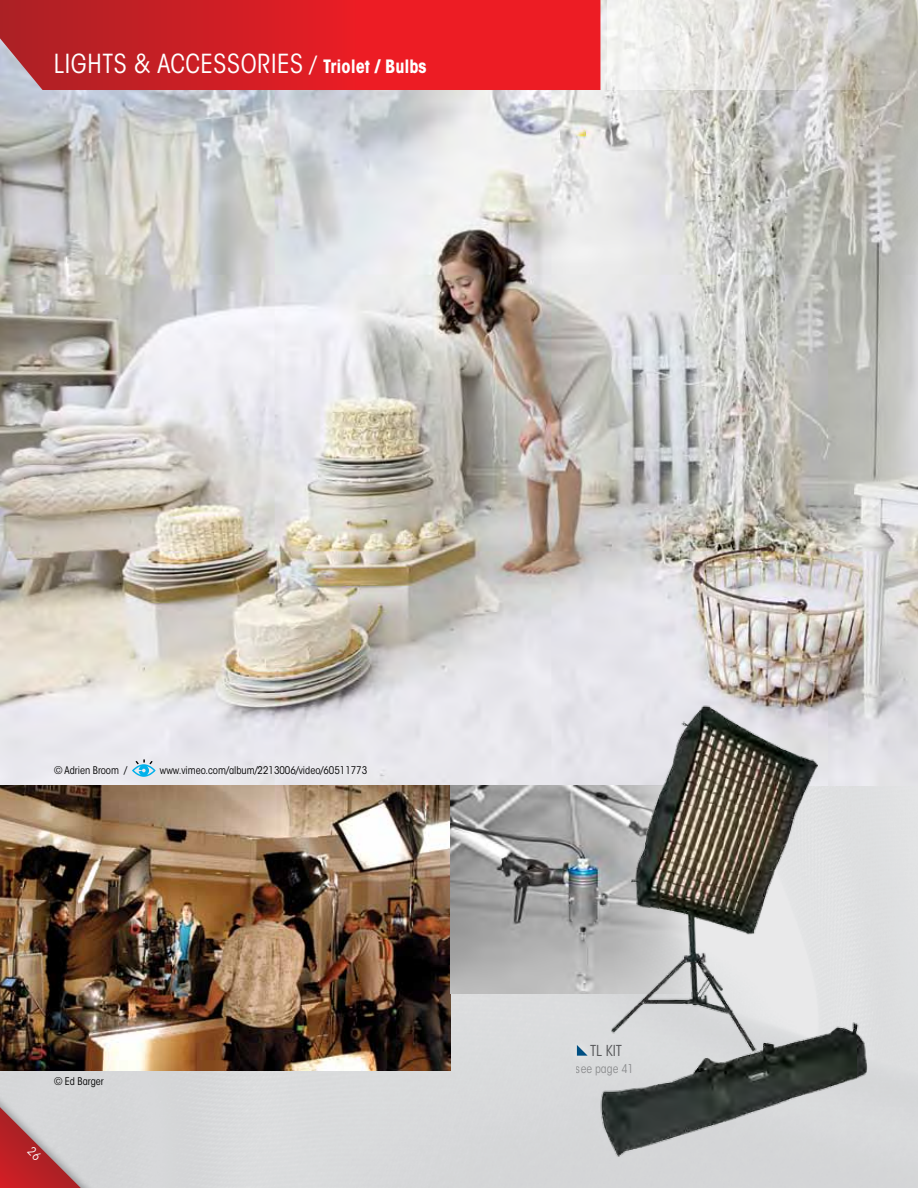
<style>
.page{position:relative;width:918px;height:1188px;background:#fff}
.page>*{position:absolute;margin:0;border:0;box-sizing:border-box;transform-origin:0 0}
.t1{font:condensed 26.1px "ITC Avant Garde Std";letter-spacing:.025em;color:#fff}
.t2{font:700 condensed 18.3px "ITC Avant Garde Std";color:#fff}
.t3{font:condensed 15px "ITC Avant Garde Std";color:#58595b}
.t4{font:condensed 12px "ITC Avant Garde Std";color:#58595b}
.t5{font:condensed 10.5px "ITC Avant Garde Std";color:#000}
.s1{font-weight:400;font-size:23.4px}
</style>
<div class="page">
<div style="left:0;top:785px;width:918px;height:403px;background:#d9dadb"></div>
<img style="left:0;top:0;width:918px;height:785px">
<svg style="left:0;top:0;width:600px;height:90px;background:#d82128"></svg>
<svg style="left:607px;top:0;width:311px;height:90px"></svg>
<div style="left:0;top:1084px;width:101px;height:104px;background:#d5d6d8"></div>
<img style="left:0;top:785px;width:450px;height:286px">
<img style="left:450px;top:785px;width:132px;height:208px">
<img style="left:582px;top:687px;width:298px;height:501px">
<div style="left:567px;top:1037px;width:29px;height:28px;background:#dadcdd"></div>
<svg style="left:577px;top:1045px;width:11px;height:11px"></svg>
<svg style="left:132px;top:759px;width:24px;height:18px"></svg>
<svg style="left:0;top:1107px;width:81px;height:81px"></svg>
<h1 class="t1" style="left:54px;top:48px;width:216px">lights &amp; accessories</h1>
<h2 class="t2" style="left:310px;top:55px;width:118px"><span class="s1">/</span> Triolet / Bulbs</h2>
<p class="t5" style="left:54px;top:764px;width:75px">© Adrien Broom /</p>
<p class="t5" style="left:160px;top:764px;width:209px">www.vimeo.com/album/2213006/video/60511773</p>
<p class="t5" style="left:54px;top:1075px;width:51px">© Ed Barger</p>
<h3 class="t3" style="left:590px;top:1041px;width:34px">TL Kit</h3>
<p class="t4" style="left:576px;top:1061px;width:59px">see page 41</p>
</div>
